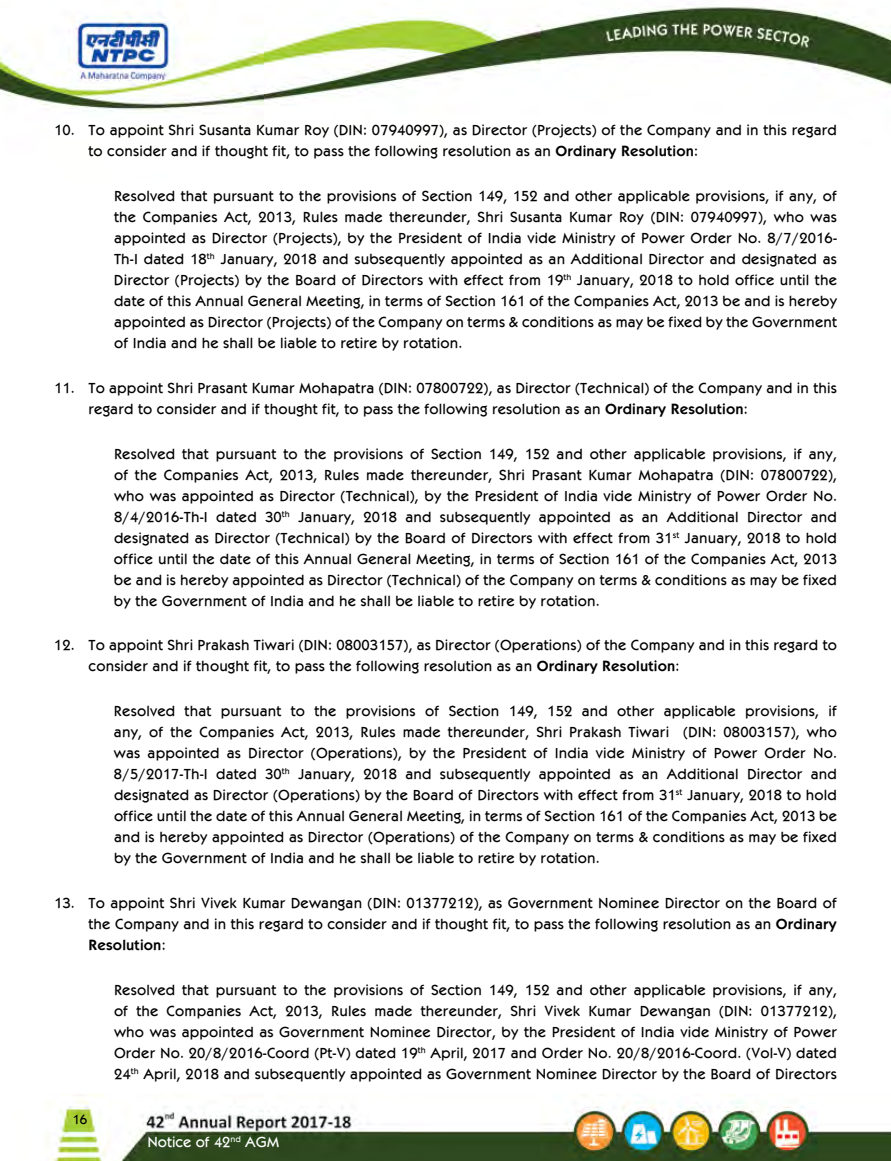
<style>
.page{position:relative;width:891px;height:1161px;background:#fff}
.page>*{position:absolute;margin:0;border:0;box-sizing:border-box;transform-origin:0 0}
.t1{font:15px/21px "Kabob";letter-spacing:.01em;color:#000;text-align:justify}
.t2{font:15px "Kabob";color:#fff}
.t3{font:13.5px "Kabob";color:#000}
.s1{font-weight:700}
</style>
<div class="page">
<img style="left:0;top:6px;width:891px;height:1155px">
<p class="t1" style="left:88px;top:119px;width:750px;text-indent:-34px">10. To appoint Shri Susanta Kumar Roy (DIN: 07940997), as Director (Projects) of the Company and in this regard to consider and if thought fit, to pass the following resolution as an <span class="s1">Ordinary Resolution</span>:</p>
<p class="t1" style="left:114px;top:185px;width:725px">Resolved that pursuant to the provisions of Section 149, 152 and other applicable provisions, if any, of the Companies Act, 2013, Rules made thereunder, Shri Susanta Kumar Roy (DIN: 07940997), who was appointed as Director (Projects), by the President of India vide Ministry of Power Order No. 8/7/2016- Th-I dated 18<sup>th</sup> January, 2018 and subsequently appointed as an Additional Director and designated as Director (Projects) by the Board of Directors with effect from 19<sup>th</sup> January, 2018 to hold office until the date of this Annual General Meeting, in terms of Section 161 of the Companies Act, 2013 be and is hereby appointed as Director (Projects) of the Company on terms &amp; conditions as may be fixed by the Government of India and he shall be liable to retire by rotation.</p>
<p class="t1" style="left:89px;top:377px;width:750px;text-indent:-34px">11. To appoint Shri Prasant Kumar Mohapatra (DIN: 07800722), as Director (Technical) of the Company and in this regard to consider and if thought fit, to pass the following resolution as an <span class="s1">Ordinary Resolution</span>:</p>
<p class="t1" style="left:114px;top:443px;width:725px">Resolved that pursuant to the provisions of Section 149, 152 and other applicable provisions, if any, of the Companies Act, 2013, Rules made thereunder, Shri Prasant Kumar Mohapatra (DIN: 07800722), who was appointed as Director (Technical), by the President of India vide Ministry of Power Order No.<br>8/4/2016-Th-I dated 30<sup>th</sup> January, 2018 and subsequently appointed as an Additional Director and designated as Director (Technical) by the Board of Directors with effect from 31<sup>st</sup> January, 2018 to hold office until the date of this Annual General Meeting, in terms of Section 161 of the Companies Act, 2013 be and is hereby appointed as Director (Technical) of the Company on terms &amp; conditions as may be fixed by the Government of India and he shall be liable to retire by rotation.</p>
<p class="t1" style="left:88px;top:634px;width:750px;text-indent:-34px">12. To appoint Shri Prakash Tiwari (DIN: 08003157), as Director (Operations) of the Company and in this regard to consider and if thought fit, to pass the following resolution as an <span class="s1">Ordinary Resolution</span>:</p>
<p class="t1" style="left:114px;top:700px;width:725px">Resolved that pursuant to the provisions of Section 149, 152 and other applicable provisions, if any, of the Companies Act, 2013, Rules made thereunder, Shri Prakash Tiwari (DIN: 08003157), who was appointed as Director (Operations), by the President of India vide Ministry of Power Order No.<br>8/5/2017-Th-I dated 30<sup>th</sup> January, 2018 and subsequently appointed as an Additional Director and designated as Director (Operations) by the Board of Directors with effect from 31<sup>st</sup> January, 2018 to hold office until the date of this Annual General Meeting, in terms of Section 161 of the Companies Act, 2013 be and is hereby appointed as Director (Operations) of the Company on terms &amp; conditions as may be fixed by the Government of India and he shall be liable to retire by rotation.</p>
<p class="t1" style="left:89px;top:892px;width:750px;text-indent:-35px">13. To appoint Shri Vivek Kumar Dewangan (DIN: 01377212), as Government Nominee Director on the Board of the Company and in this regard to consider and if thought fit, to pass the following resolution as an <span class="s1">Ordinary Resolution</span>:</p>
<p class="t1" style="left:114px;top:979px;width:725px">Resolved that pursuant to the provisions of Section 149, 152 and other applicable provisions, if any, of the Companies Act, 2013, Rules made thereunder, Shri Vivek Kumar Dewangan (DIN: 01377212), who was appointed as Government Nominee Director, by the President of India vide Ministry of Power Order No. 20/8/2016-Coord (Pt-V) dated 19<sup>th</sup> April, 2017 and Order No. 20/8/2016-Coord. (Vol-V) dated 24<sup>th</sup> April, 2018 and subsequently appointed as Government Nominee Director by the Board of Directors</p>
<p class="t3" style="left:73px;top:1112px;width:16px">16</p>
<p class="t2" style="left:147px;top:1133px;width:133px">Notice of 42<sup>nd</sup> AGM</p>
</div>
